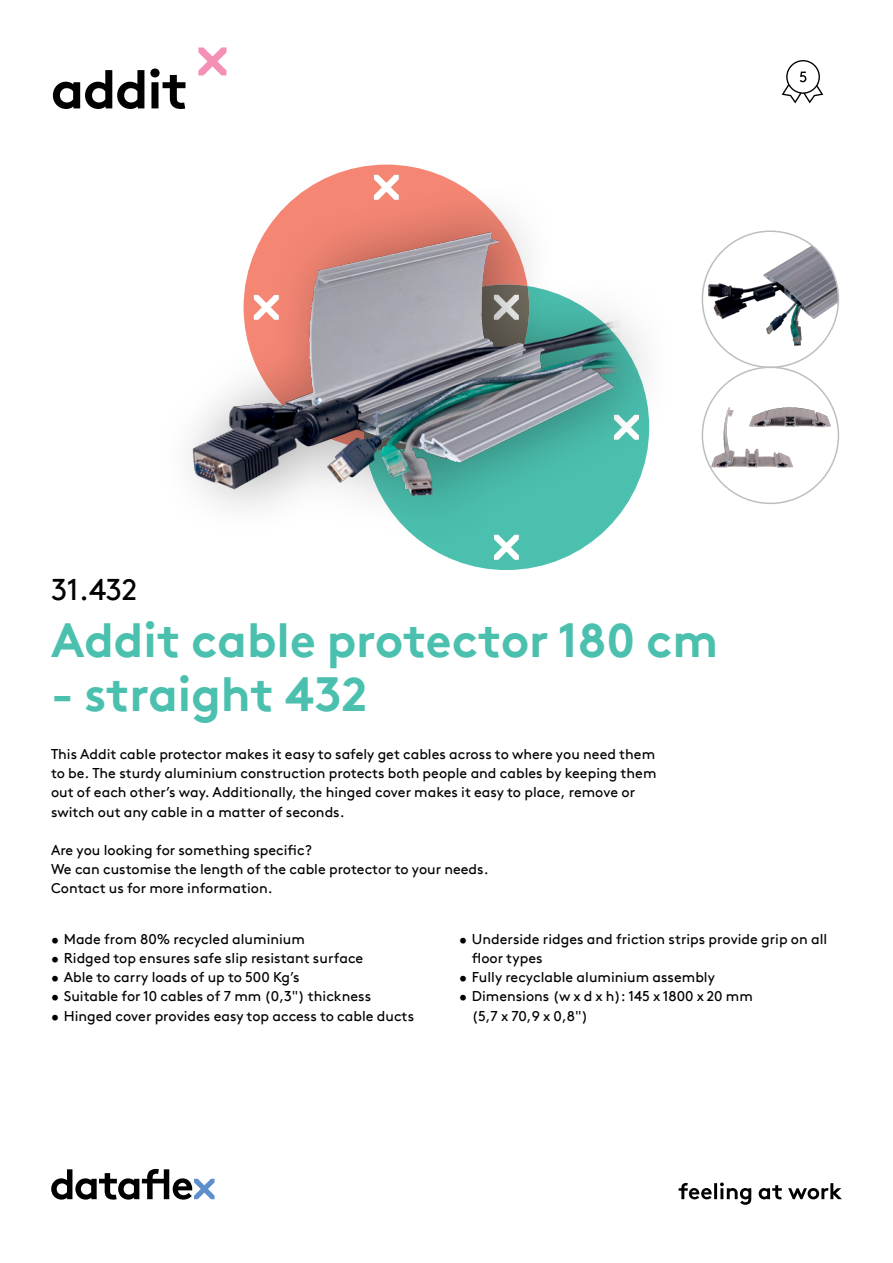
<style>
.page{position:relative;width:893px;height:1263px;background:#fff}
.page>*{position:absolute;margin:0;border:0;box-sizing:border-box;transform-origin:0 0}
.hoofdstuk{font:700 54px "Brown Pro TT";letter-spacing:-.02em;color:#000}
.productnaam{font:700 48px "Brown Pro TT";color:#4bc0af}
.productnummer{font:30px "Brown Pro TT";color:#000}
.omschrijving{font:14.25px/19.2px "Brown Pro TT";color:#000}
</style>
<div class="page">
<svg style="left:51px;top:1169px;width:164px;height:30px"></svg>
<svg style="left:679px;top:1182px;width:163px;height:23px"></svg>
<svg style="left:198px;top:47px;width:28px;height:28px"></svg>
<img style="left:702px;top:231px;width:136px;height:136px;border-radius:68px">
<img style="left:702px;top:367px;width:136px;height:136px;border-radius:68px">
<img style="left:189px;top:164px;width:452px;height:406px">
<svg style="left:782px;top:60px;width:41px;height:43px"></svg>
<p class="hoofdstuk" style="left:51px;top:46px;width:139px">addit</p>
<p class="productnummer" style="left:51px;top:566px;width:88px">31.432</p>
<p class="productnaam" style="left:51px;top:601px;width:668px">Addit cable protector 180 cm</p>
<p class="productnaam" style="left:51px;top:655px;width:318px">- straight 432</p>
<p class="omschrijving" style="left:51px;top:743px;width:607px">This Addit cable protector makes it easy to safely get cables across to where you need them to be. The sturdy aluminium construction protects both people and cables by keeping them out of each other’s way. Additionally, the hinged cover makes it easy to place, remove or switch out any cable in a matter of seconds.</p>
<p class="omschrijving" style="left:51px;top:839px;width:439px">Are you looking for something specific?<br>We can customise the length of the cable protector to your needs.<br>Contact us for more information.</p>
<p class="omschrijving" style="left:51px;top:928px;width:255px">• Made from 80% recycled aluminium</p>
<p class="omschrijving" style="left:51px;top:947px;width:314px">• Ridged top ensures safe slip resistant surface</p>
<p class="omschrijving" style="left:51px;top:966px;width:250px">• Able to carry loads of up to 500 Kg’s</p>
<p class="omschrijving" style="left:51px;top:986px;width:322px">• Suitable for 10 cables of 7 mm (0,3") thickness</p>
<p class="omschrijving" style="left:51px;top:1005px;width:365px">• Hinged cover provides easy top access to cable ducts</p>
<p class="omschrijving" style="left:472px;top:928px;width:357px;text-indent:-13px">• Underside ridges and friction strips provide grip on all floor types</p>
<p class="omschrijving" style="left:459px;top:966px;width:257px">• Fully recyclable aluminium assembly</p>
<p class="omschrijving" style="left:472px;top:986px;width:282px;text-indent:-13px">• Dimensions (w x d x h): 145 x 1800 x 20 mm (5,7 x 70,9 x 0,8")</p>
</div>
